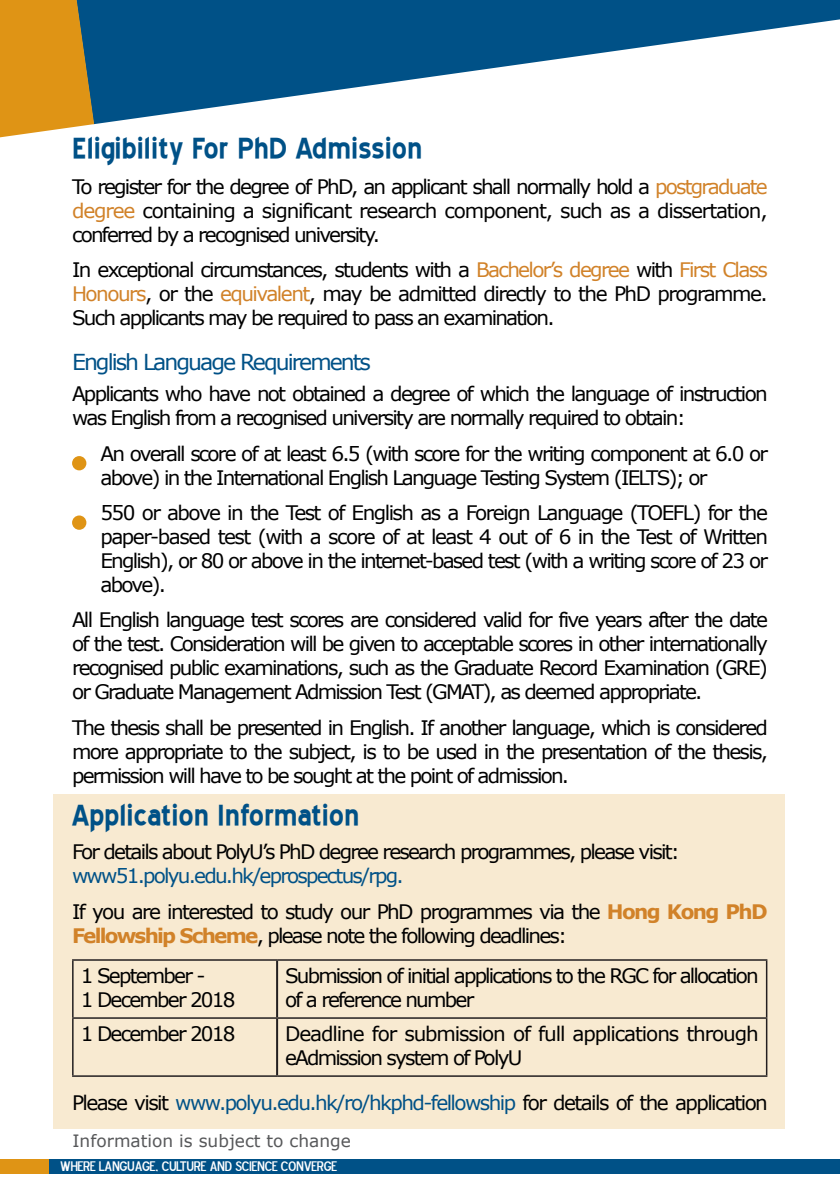
<style>
.page{position:relative;width:840px;height:1191px;background:#fff}
.page>*{position:absolute;margin:0;border:0;box-sizing:border-box;transform-origin:0 0}
.t1{font:700 36px "Blue Highway";color:#005187}
.t2{font:22px "Verdana";letter-spacing:-.09em;color:#005187}
.t3{font:20px/24px "Verdana";letter-spacing:-.09em;color:#000;text-align:justify}
.t4{font:20px/24px "Verdana";letter-spacing:-.055em;color:#000}
.t5{font:20px "Verdana";letter-spacing:-.09em;color:#005187}
.t6{font:17px "Verdana";color:#57585a}
.t7{font:13.8px "Blue Highway D Type";color:#fff;scale:1.1 1}
.s1{color:#d18229}
.s2{font-weight:700;color:#d18229}
.s3{color:#005187}
</style>
<div class="page">
<div style="left:53px;top:794px;width:731px;height:334px;background:#f8ead1"></div>
<hr style="left:72px;top:959px;width:205px;height:1px;background:#231f20">
<hr style="left:72px;top:960px;width:2px;height:57px;background:#231f20">
<hr style="left:277px;top:959px;width:490px;height:1px;background:#231f20">
<hr style="left:765px;top:960px;width:2px;height:57px;background:#231f20">
<hr style="left:72px;top:1017px;width:205px;height:1px;background:#231f20">
<hr style="left:72px;top:1018px;width:2px;height:57px;background:#231f20">
<hr style="left:277px;top:1017px;width:490px;height:1px;background:#231f20">
<hr style="left:765px;top:1018px;width:2px;height:57px;background:#231f20">
<hr style="left:72px;top:1075px;width:205px;height:1px;background:#231f20">
<hr style="left:277px;top:1075px;width:490px;height:1px;background:#231f20">
<hr style="left:276px;top:960px;width:2px;height:57px;background:#231f20">
<hr style="left:276px;top:1018px;width:2px;height:57px;background:#231f20">
<div style="left:72px;top:456px;width:14px;height:14px;background:#df9415;border-radius:50%"></div>
<div style="left:72px;top:515px;width:14px;height:15px;background:#df9415;border-radius:50%"></div>
<div style="left:48px;top:1159px;width:791px;height:14px;background:#005187"></div>
<div style="left:0;top:1159px;width:48px;height:14px;background:#df9415"></div>
<svg style="left:94px;top:0;width:745px;height:124px;fill:#005187"></svg>
<svg style="left:0;top:0;width:94px;height:137px;background:#cd9329"></svg>
<p class="t1" style="left:72px;top:132px;width:352px">Eligibility For PhD Admission</p>
<p class="t3" style="left:72px;top:174px;width:697px">To register for the degree of PhD, an applicant shall normally hold a <span class="s1">postgraduate degree</span> containing a significant research component, such as a dissertation, conferred by a recognised university.</p>
<p class="t3" style="left:72px;top:258px;width:697px">In exceptional circumstances, students with a <span class="s1">Bachelor’s degree</span> with <span class="s1">First Class Honours</span>, or the <span class="s1">equivalent</span>, may be admitted directly to the PhD programme.<br>Such applicants may be required to pass an examination.</p>
<p class="t2" style="left:72px;top:347px;width:300px">English Language Requirements</p>
<p class="t3" style="left:72px;top:382px;width:696px">Applicants who have not obtained a degree of which the language of instruction was English from a recognised university are normally required to obtain:</p>
<p class="t3" style="left:100px;top:441px;width:668px">An overall score of at least 6.5 (with score for the writing component at 6.0 or above) in the International English Language Testing System (IELTS); or</p>
<p class="t3" style="left:100px;top:500px;width:668px">550 or above in the Test of English as a Foreign Language (TOEFL) for the paper-based test (with a score of at least 4 out of 6 in the Test of Written English), or 80 or above in the internet-based test (with a writing score of 23 or above).</p>
<p class="t3" style="left:72px;top:608px;width:697px">All English language test scores are considered valid for five years after the date of the test. Consideration will be given to acceptable scores in other internationally recognised public examinations, such as the Graduate Record Examination (GRE) or Graduate Management Admission Test (GMAT), as deemed appropriate.</p>
<p class="t3" style="left:72px;top:715px;width:697px">The thesis shall be presented in English. If another language, which is considered more appropriate to the subject, is to be used in the presentation of the thesis, permission will have to be sought at the point of admission.</p>
<p class="t1" style="left:72px;top:798px;width:289px">Application Information</p>
<p class="t3" style="left:72px;top:840px;width:609px">For details about PolyU’s PhD degree research programmes, please visit:</p>
<p class="t5" style="left:72px;top:862px;width:333px">www51.polyu.edu.hk/eprospectus/rpg.</p>
<p class="t3" style="left:72px;top:899px;width:697px">If you are interested to study our PhD programmes via the <span class="s2">Hong Kong PhD<br>Fellowship Scheme</span>, please note the following deadlines:</p>
<p class="t3" style="left:81px;top:963px;width:156px">1 September -<br>1 December 2018</p>
<p class="t3" style="left:285px;top:963px;width:475px">Submission of initial applications to the RGC for allocation of a reference number</p>
<p class="t3" style="left:81px;top:1021px;width:156px">1 December 2018</p>
<p class="t4" style="left:285px;top:1021px;width:475px">Deadline for submission of full applications through eAdmission system of PolyU</p>
<p class="t3" style="left:72px;top:1090px;width:697px">Please visit <span class="s3">www.polyu.edu.hk/ro/hkphd-fellowship</span> for details of the application</p>
<p class="t6" style="left:72px;top:1129px;width:280px">Information is subject to change</p>
<p class="t7" style="left:60px;top:1157px;width:253px">WHERE LANGUAGE, CULTURE AND SCIENCE CONVERGE</p>
</div>
